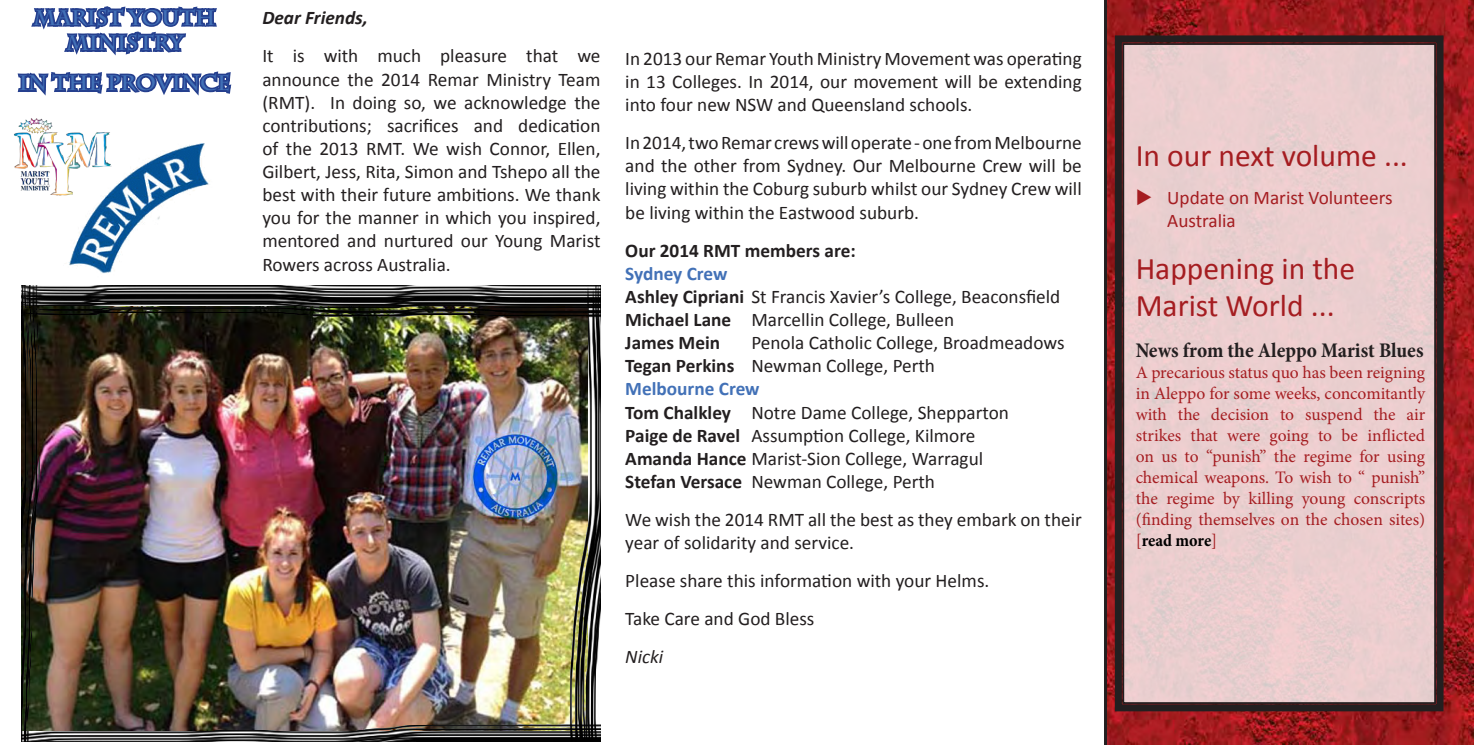
<style>
.page{position:relative;width:1474px;height:745px;background:#fff}
.page>*{position:absolute;margin:0;border:0;box-sizing:border-box;transform-origin:0 0}
.bodytext{font:31.5px/37.8px "Calibri";color:#a51d21}
.bodytext-2{font:700 21px/25.2px "Charlemagne Std";color:#4271b7;text-align:center}
.t1{font:700 condensed 21px "Minion Pro";color:#231f20}
.bodytext-3{font:19.25px/23.1px "Calibri";color:#231f20;text-align:justify}
.bullet1{font:19.25px/23.1px "Calibri";color:#a51d21}
.bodytext-4{font:700 19.25px "Calibri";color:#231f20}
.bodytext-5{font:700 19.25px "Calibri";color:#4271b7}
.bodytext-6{font:italic 700 19.25px "Calibri";color:#231f20}
.bodytext-7{font:italic 19.25px "Calibri";color:#231f20}
.t2{font:17.5px/21px "Minion Pro";letter-spacing:-.005em;color:#a51d21;text-align:justify}
.s1{font-weight:700}
.s2{font-weight:700;font-stretch:condensed;color:#000}
</style>
<div class="page">
<hr style="left:1104px;top:0;width:3px;height:744px;background:#231f20">
<img style="left:1107px;top:0;width:366px;height:744px">
<div style="left:1114px;top:35px;width:329px;height:676px;border:7px solid #231f20"></div>
<div style="left:1123px;top:44px;width:311px;height:658px;background:#ebcecf"></div>
<div style="left:1122px;top:43px;width:313px;height:660px;border:2px solid #231f20"></div>
<img style="left:21px;top:285px;width:579px;height:456px">
<svg style="left:31px;top:6px;width:186px;height:50px"></svg>
<svg style="left:17px;top:71px;width:215px;height:25px"></svg>
<img style="left:63px;top:143px;width:153px;height:149px">
<img style="left:14px;top:92px;width:139px;height:126px">
<p class="bodytext-2" style="left:34px;top:5px;width:183px">MARIST YOUTH<br>MINISTRY</p>
<p class="bodytext-2" style="left:19px;top:70px;width:213px">IN THE PROVINCE</p>
<p class="bodytext-6" style="left:262px;top:6px;width:107px">Dear Friends,</p>
<p class="bodytext-3" style="left:262px;top:45px;width:339px">It is with much pleasure that we announce the 2014 Remar Ministry Team (RMT). In doing so, we acknowledge the contributions; sacrifices and dedication of the 2013 RMT. We wish Connor, Ellen, Gilbert, Jess, Rita, Simon and Tshepo all the best with their future ambitions. We thank you for the manner in which you inspired, mentored and nurtured our Young Marist Rowers across Australia.</p>
<p class="bodytext-3" style="left:625px;top:47px;width:458px">In 2013 our Remar Youth Ministry Movement was operating in 13 Colleges. In 2014, our movement will be extending into four new NSW and Queensland schools.</p>
<p class="bodytext-3" style="left:625px;top:131px;width:458px">In 2014, two Remar crews will operate - one from Melbourne and the other from Sydney. Our Melbourne Crew will be living within the Coburg suburb whilst our Sydney Crew will be living within the Eastwood suburb.</p>
<p class="bodytext-4" style="left:625px;top:238px;width:232px">Our 2014 RMT members are:</p>
<p class="bodytext-5" style="left:625px;top:261px;width:104px">Sydney Crew</p>
<p class="bodytext-3" style="left:625px;top:285px;width:436px"><span class="s1">Ashley Cipriani</span> St Francis Xavier’s College, Beaconsfield</p>
<p class="bodytext-3" style="left:625px;top:308px;width:330px"><span class="s1">Michael Lane</span> Marcellin College, Bulleen</p>
<p class="bodytext-4" style="left:625px;top:330px;width:96px">James Mein</p>
<p class="bodytext-3" style="left:751px;top:331px;width:315px">Penola Catholic College, Broadmeadows</p>
<p class="bodytext-3" style="left:625px;top:354px;width:311px"><span class="s1">Tegan Perkins</span> Newman College, Perth</p>
<p class="bodytext-5" style="left:625px;top:376px;width:136px">Melbourne Crew</p>
<p class="bodytext-3" style="left:625px;top:400px;width:385px"><span class="s1">Tom Chalkley</span> Notre Dame College, Shepparton</p>
<p class="bodytext-3" style="left:625px;top:423px;width:351px"><span class="s1">Paige de Ravel</span> Assumption College, Kilmore</p>
<p class="bodytext-3" style="left:625px;top:446px;width:359px"><span class="s1">Amanda Hance</span> Marist-Sion College, Warragul</p>
<p class="bodytext-3" style="left:625px;top:469px;width:311px"><span class="s1">Stefan Versace</span> Newman College, Perth</p>
<p class="bodytext-3" style="left:625px;top:507px;width:458px">We wish the 2014 RMT all the best as they embark on their year of solidarity and service.</p>
<p class="bodytext-3" style="left:625px;top:569px;width:365px">Please share this information with your Helms.</p>
<p class="bodytext-3" style="left:625px;top:607px;width:191px">Take Care and God Bless</p>
<p class="bodytext-7" style="left:625px;top:643px;width:39px">Nicki</p>
<p class="bodytext" style="left:1135px;top:136px;width:274px">In our next volume ...</p>
<p class="bullet1" style="left:1167px;top:186px;width:227px">Update on Marist Volunteers<br>Australia</p>
<p class="bodytext" style="left:1135px;top:249px;width:221px">Happening in the<br>Marist World ...</p>
<p class="t1" style="left:1135px;top:335px;width:289px">News from the Aleppo Marist Blues</p>
<p class="t2" style="left:1135px;top:361px;width:291px">A precarious status quo has been reigning in Aleppo for some weeks, concomitantly with the decision to suspend the air strikes that were going to be inflicted on us to “punish” the regime for using chemical weapons. To wish to “ punish” the regime by killing young conscripts (finding themselves on the chosen sites) [<span class="s2">read more</span>]</p>
</div>
